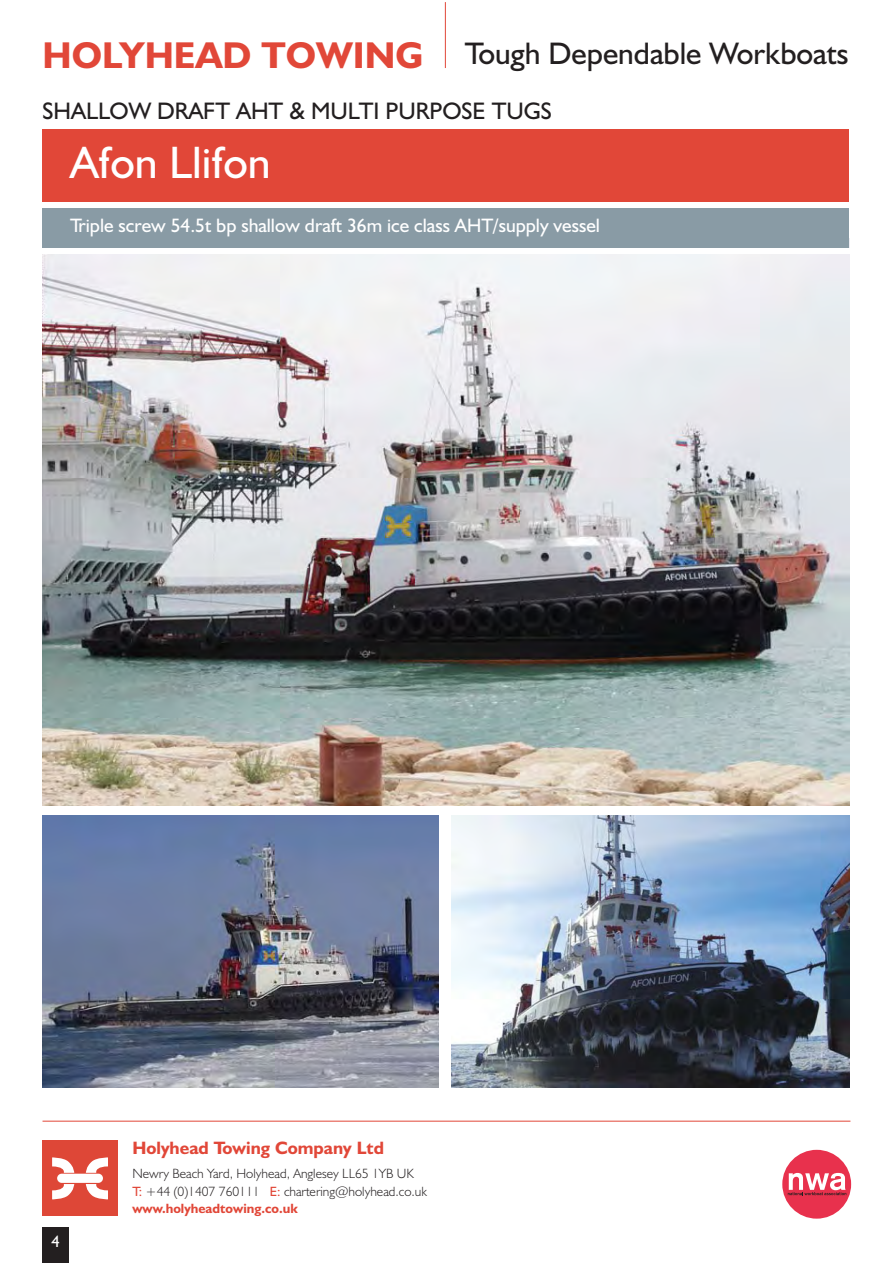
<style>
.page{position:relative;width:893px;height:1263px;background:#fff}
.page>*{position:absolute;margin:0;border:0;box-sizing:border-box;transform-origin:0 0}
.t1{font:45.75px "Humanist 521 BT";color:#fff}
.t2{font:31.35px "Humanist 521 BT";color:#231f20}
.t3{font:24px "Humanist 521 BT";color:#231f20}
.t4{font:19.5px "Humanist 521 BT";color:#fff}
.t5{font:700 18px "Humanist 521 BT";color:#e14738}
.t6{font:16.5px "Humanist 521 BT";color:#fff}
.t7{font:300 13.5px/17.5px "Humanist 521 BT";color:#231f20}
.s1{font-weight:700;font-size:37.5px;color:#e14738}
.s2{font-weight:400;color:#e14738}
.s3{font-weight:700;color:#e14738}
</style>
<div class="page">
<div style="left:43px;top:1141px;width:75px;height:75px;background:#de4737"></div>
<svg style="left:52px;top:1157px;width:56px;height:42px"></svg>
<hr style="left:43px;top:1121px;width:807px;height:1px;background:#e14738">
<img style="left:43px;top:254px;width:806px;height:551px">
<img style="left:43px;top:815px;width:396px;height:272px">
<img style="left:451px;top:815px;width:398px;height:272px">
<div style="left:43px;top:207px;width:806px;height:41px;background:#899ba5"></div>
<div style="left:43px;top:129px;width:806px;height:73px;background:#e14738"></div>
<hr style="left:445px;top:2px;width:1px;height:66px;background:#e14738">
<div style="left:43px;top:1227px;width:26px;height:36px;background:#231f20"></div>
<div style="left:782px;top:1150px;width:69px;height:68px;background:#e8314d;border-radius:50%"></div>
<svg style="left:788px;top:1173px;width:58px;height:22px"></svg>
<h2 class="t2" style="left:43px;top:42px;width:808px"><span class="s1">HOLYHEAD TOWING</span> Tough Dependable Workboats</h2>
<h3 class="t3" style="left:43px;top:103px;width:511px">SHALLOW DRAFT AHT &amp; MULTI PURPOSE TUGS</h3>
<h1 class="t1" style="left:70px;top:147px;width:202px">Afon Llifon</h1>
<h3 class="t4" style="left:70px;top:219px;width:532px">Triple screw 54.5t bp shallow draft 36m ice class AHT/supply vessel</h3>
<p class="t6" style="left:52px;top:1236px;width:10px">4</p>
<h3 class="t5" style="left:132px;top:1140px;width:253px">Holyhead Towing Company Ltd</h3>
<p class="t7" style="left:132px;top:1166px;width:296px">Newry Beach Yard, Holyhead, Anglesey LL65 1YB UK<br><span class="s2">T:</span> +44 (0)1407 760111 <span class="s2">E:</span> chartering@holyhead.co.uk <span class="s3">www.holyheadtowing.co.uk</span></p>
</div>
